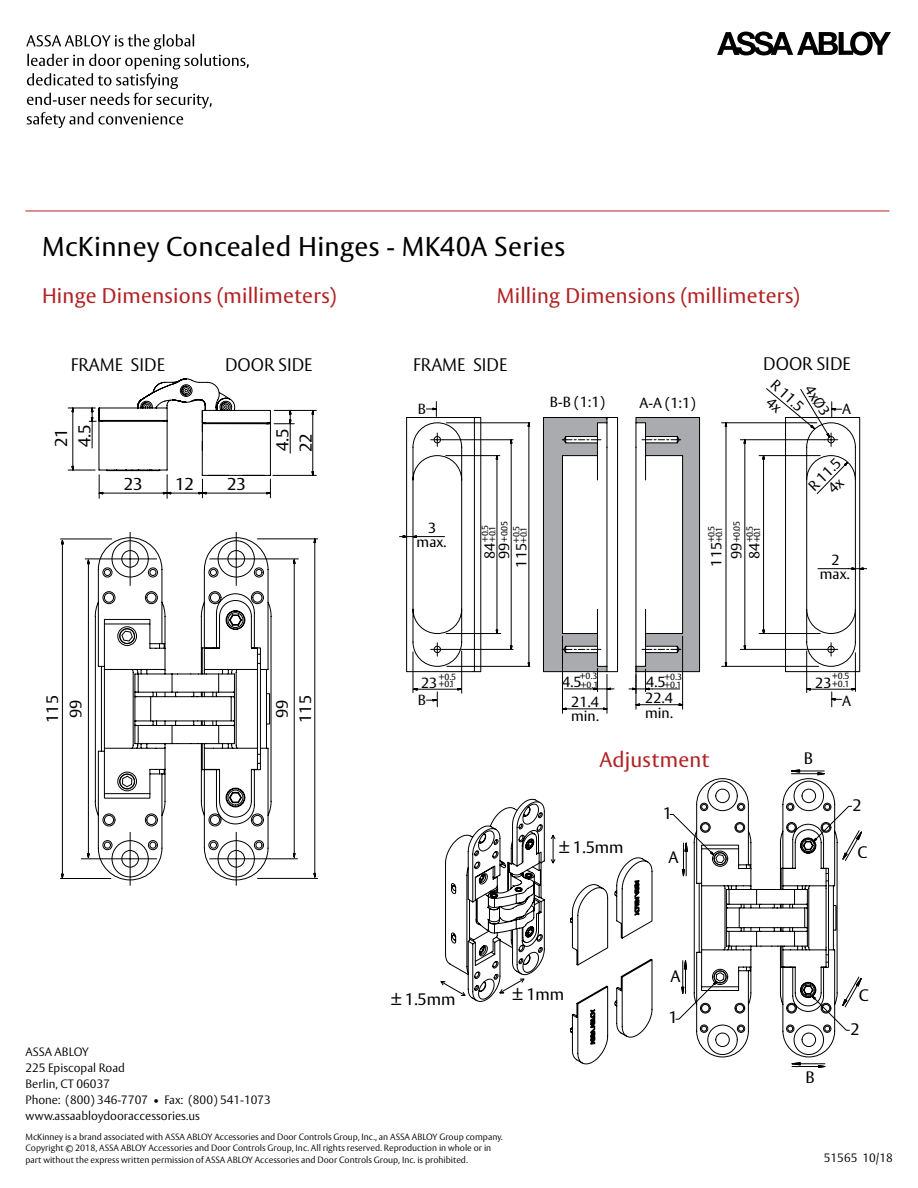
<style>
.page{position:relative;width:918px;height:1188px;background:#fff}
.page>*{position:absolute;margin:0;border:0;box-sizing:border-box;transform-origin:0 0}
.t1{font:27px "ASSA Vesta";letter-spacing:.015em;color:#000}
.t2{font:21px "ASSA Vesta";letter-spacing:.015em;color:#b22325}
.t3{font:300 18px "ASSA Vesta";color:#000}
.t4{font:16.95px/23.1px "ASSA Vesta";color:#000}
.t5{font:16.5px "ASSA Vesta";color:#000}
.t6{font:16.35px "ASSA Vesta";color:#000}
.t7{font:14.55px/14.5px "ASSA Vesta";color:#000;text-align:center}
.t8{font:300 12px/16.2px "ASSA Vesta";color:#000}
.t9{font:300 9px/11.7px "ASSA Vesta";color:#000}
.t10{font:8.85px/7.5px "ASSA Vesta";color:#000}
.s1{font-size:8.85px}
</style>
<div class="page">
<svg style="left:311px;top:409px;width:3px;height:66px"></svg>
<hr style="left:313px;top:414px;width:1px;height:58px;background:#000">
<hr style="left:274px;top:410px;width:42px;height:1px;background:#000">
<hr style="left:273px;top:475px;width:43px;height:1px;background:#000">
<svg style="left:68px;top:378px;width:226px;height:120px"></svg>
<svg style="left:61px;top:538px;width:3px;height:340px"></svg>
<hr style="left:62px;top:543px;width:1px;height:332px;background:#000">
<hr style="left:60px;top:539px;width:52px;height:1px;background:#000">
<hr style="left:60px;top:878px;width:51px;height:1px;background:#000">
<svg style="left:313px;top:538px;width:3px;height:340px"></svg>
<hr style="left:315px;top:543px;width:1px;height:332px;background:#000">
<hr style="left:257px;top:878px;width:61px;height:1px;background:#000">
<hr style="left:257px;top:539px;width:61px;height:1px;background:#000">
<svg style="left:293px;top:558px;width:3px;height:301px"></svg>
<hr style="left:294px;top:562px;width:1px;height:292px;background:#000">
<svg style="left:87px;top:558px;width:3px;height:301px"></svg>
<hr style="left:88px;top:562px;width:1px;height:293px;background:#000">
<svg style="left:95px;top:537px;width:177px;height:344px"></svg>
<svg style="left:118px;top:628px;width:143px;height:163px"></svg>
<hr style="left:130px;top:532px;width:1px;height:54px;background:#000">
<hr style="left:85px;top:559px;width:72px;height:1px;background:#000">
<hr style="left:236px;top:532px;width:1px;height:54px;background:#000">
<hr style="left:209px;top:559px;width:90px;height:1px;background:#000">
<hr style="left:130px;top:832px;width:1px;height:54px;background:#000">
<hr style="left:81px;top:859px;width:76px;height:1px;background:#000">
<hr style="left:236px;top:832px;width:1px;height:54px;background:#000">
<hr style="left:209px;top:859px;width:89px;height:1px;background:#000">
<hr style="left:26px;top:211px;width:864px;height:1px;background:#b22325">
<svg style="left:717px;top:32px;width:174px;height:23px"></svg>
<svg style="left:26px;top:34px;width:223px;height:94px"></svg>
<svg style="left:481px;top:417px;width:137px;height:255px"></svg>
<svg style="left:528px;top:421px;width:2px;height:247px"></svg>
<hr style="left:529px;top:426px;width:1px;height:237px;background:#000">
<hr style="left:446px;top:423px;width:84px;height:1px;background:#000">
<hr style="left:447px;top:666px;width:83px;height:1px;background:#000">
<svg style="left:496px;top:454px;width:2px;height:181px"></svg>
<hr style="left:497px;top:459px;width:1px;height:171px;background:#000">
<hr style="left:446px;top:455px;width:54px;height:1px;background:#000">
<hr style="left:446px;top:633px;width:55px;height:1px;background:#000">
<svg style="left:510px;top:438px;width:2px;height:213px"></svg>
<hr style="left:511px;top:443px;width:1px;height:203px;background:#000">
<hr style="left:444px;top:649px;width:69px;height:1px;background:#000">
<hr style="left:444px;top:439px;width:69px;height:1px;background:#000">
<svg style="left:563px;top:708px;width:44px;height:2px"></svg>
<hr style="left:566px;top:709px;width:37px;height:1px;background:#000">
<hr style="left:607px;top:674px;width:1px;height:39px;background:#000">
<hr style="left:562px;top:636px;width:1px;height:77px;background:#000">
<svg style="left:543px;top:418px;width:71px;height:274px"></svg>
<hr style="left:413px;top:652px;width:1px;height:41px;background:#000">
<hr style="left:461px;top:651px;width:1px;height:42px;background:#000">
<svg style="left:400px;top:402px;width:81px;height:270px"></svg>
<hr style="left:759px;top:633px;width:61px;height:1px;background:#000">
<hr style="left:759px;top:455px;width:61px;height:1px;background:#000">
<svg style="left:725px;top:422px;width:2px;height:244px"></svg>
<hr style="left:726px;top:426px;width:1px;height:237px;background:#000">
<hr style="left:722px;top:666px;width:97px;height:1px;background:#000">
<hr style="left:722px;top:423px;width:95px;height:1px;background:#000">
<svg style="left:744px;top:440px;width:2px;height:209px"></svg>
<hr style="left:745px;top:443px;width:1px;height:203px;background:#000">
<hr style="left:740px;top:649px;width:84px;height:1px;background:#000">
<hr style="left:740px;top:439px;width:84px;height:1px;background:#000">
<svg style="left:635px;top:704px;width:49px;height:2px"></svg>
<hr style="left:640px;top:704px;width:39px;height:1px;background:#000">
<hr style="left:636px;top:666px;width:1px;height:43px;background:#000">
<hr style="left:682px;top:636px;width:1px;height:73px;background:#000">
<svg style="left:629px;top:417px;width:71px;height:276px"></svg>
<svg style="left:807px;top:688px;width:49px;height:19px"></svg>
<hr style="left:810px;top:689px;width:42px;height:1px;background:#000">
<hr style="left:806px;top:651px;width:1px;height:42px;background:#000">
<hr style="left:855px;top:653px;width:1px;height:38px;background:#000">
<svg style="left:412px;top:688px;width:51px;height:19px"></svg>
<hr style="left:416px;top:689px;width:42px;height:1px;background:#000">
<svg style="left:670px;top:769px;width:192px;height:299px"></svg>
<svg style="left:469px;top:802px;width:184px;height:262px"></svg>
<svg style="left:440px;top:831px;width:116px;height:165px"></svg>
<svg style="left:512px;top:799px;width:28px;height:26px"></svg>
<svg style="left:590px;top:880px;width:49px;height:164px"></svg>
<svg style="left:762px;top:388px;width:105px;height:284px"></svg>
<h1 class="t1" style="left:42px;top:231px;width:525px">McKinney Concealed Hinges - MK40A Series</h1>
<h2 class="t2" style="left:42px;top:283px;width:296px">Hinge Dimensions (millimeters)</h2>
<h2 class="t2" style="left:497px;top:283px;width:305px">Milling Dimensions (millimeters)</h2>
<h3 class="t3" style="left:71px;top:354px;width:96px">FRAME SIDE</h3>
<h3 class="t3" style="left:225px;top:354px;width:89px">DOOR SIDE</h3>
<h3 class="t3" style="left:413px;top:354px;width:96px">FRAME SIDE</h3>
<h3 class="t3" style="left:763px;top:353px;width:89px">DOOR SIDE</h3>
<h3 class="t4" style="left:50px;top:447px;width:21px;rotate:-90deg">12</h3>
<h3 class="t4" style="left:74px;top:447px;width:24px;rotate:-90deg">5.4</h3>
<h3 class="t4" style="left:124px;top:473px;width:21px">23</h3>
<h3 class="t4" style="left:175px;top:474px;width:21px">12</h3>
<h3 class="t4" style="left:227px;top:473px;width:21px">23</h3>
<h3 class="t4" style="left:272px;top:452px;width:25px;rotate:-90deg">5.4<br>22</h3>
<h3 class="t6" style="left:43px;top:723px;width:29px;rotate:-90deg">511</h3>
<h3 class="t6" style="left:272px;top:718px;width:20px;rotate:-90deg">99</h3>
<h3 class="t6" style="left:66px;top:718px;width:20px;rotate:-90deg">99</h3>
<h3 class="t6" style="left:296px;top:723px;width:29px;rotate:-90deg">511</h3>
<h3 class="t7" style="left:418px;top:402px;width:10px">B</h3>
<h3 class="t7" style="left:417px;top:521px;width:31px">3 max.</h3>
<h3 class="t7" style="left:550px;top:396px;width:56px">B-B (1:1)</h3>
<h3 class="t7" style="left:640px;top:396px;width:58px">A-A (1:1)</h3>
<h3 class="t7" style="left:777px;top:378px;width:41px;rotate:42deg">R 11.5</h3>
<h3 class="t7" style="left:814px;top:382px;width:35px;rotate:58deg">4xØ3</h3>
<h3 class="t7" style="left:842px;top:403px;width:10px">A</h3>
<h3 class="t7" style="left:806px;top:483px;width:41px;rotate:-45deg">R 11.5</h3>
<p class="t10" style="left:501px;top:542px;width:22px;rotate:-90deg">+ 50.0</p>
<h3 class="t7" style="left:497px;top:559px;width:18px;rotate:-90deg">99</h3>
<p class="t10" style="left:482px;top:542px;width:18px;rotate:-90deg">+ 5 + 1.0</p>
<h3 class="t7" style="left:483px;top:559px;width:18px;rotate:-90deg">48</h3>
<p class="t10" style="left:513px;top:543px;width:19px;text-align:center;rotate:-90deg">+ 5<br>1.0</p>
<p class="t10" style="left:482px;top:536px;width:7px;rotate:-90deg">.0</p>
<p class="t10" style="left:513px;top:537px;width:8px;rotate:-90deg">.0</p>
<h3 class="t7" style="left:515px;top:568px;width:31px;rotate:-90deg"><span class="s1">+</span>511</h3>
<p class="t10" style="left:708px;top:542px;width:18px;rotate:-90deg">+ 5 + 1.0</p>
<p class="t10" style="left:731px;top:542px;width:23px;line-height:12.8px;text-align:center;rotate:-90deg">+0.05 .0</p>
<p class="t10" style="left:746px;top:542px;width:18px;rotate:-90deg">+ 5 + . 10</p>
<p class="t10" style="left:708px;top:537px;width:7px;rotate:-90deg">.0</p>
<h3 class="t7" style="left:710px;top:567px;width:26px;rotate:-90deg">511</h3>
<h3 class="t7" style="left:748px;top:559px;width:18px;rotate:-90deg">48</h3>
<h3 class="t7" style="left:730px;top:559px;width:18px;rotate:-90deg">99</h3>
<h3 class="t7" style="left:820px;top:553px;width:31px">2 max.</h3>
<h3 class="t7" style="left:562px;top:675px;width:21px">4.5</h3>
<p class="t10" style="left:580px;top:672px;width:20px;line-height:8.2px">+0.3 +0.1</p>
<h3 class="t7" style="left:571px;top:695px;width:29px;text-align:left">21.4 min.</h3>
<p class="t10" style="left:832px;top:673px;width:19px">+0.5 +0.1</p>
<h3 class="t7" style="left:421px;top:676px;width:18px">23</h3>
<p class="t10" style="left:439px;top:673px;width:19px">+0.5 +0.1</p>
<p class="t10" style="left:665px;top:674px;width:19px">+0.3 +0.1</p>
<h3 class="t7" style="left:645px;top:692px;width:29px;text-align:left">22.4 min.</h3>
<h3 class="t7" style="left:646px;top:675px;width:21px">4.5</h3>
<h3 class="t7" style="left:815px;top:676px;width:18px">23</h3>
<h3 class="t7" style="left:418px;top:694px;width:10px">B</h3>
<h3 class="t7" style="left:842px;top:694px;width:10px">A</h3>
<h2 class="t2" style="left:599px;top:747px;width:111px">Adjustment</h2>
<h3 class="t5" style="left:559px;top:837px;width:66px">± 1.5mm</h3>
<h3 class="t5" style="left:663px;top:803px;width:11px">1</h3>
<h3 class="t5" style="left:668px;top:848px;width:12px">A</h3>
<h3 class="t5" style="left:391px;top:990px;width:66px">± 1.5mm</h3>
<h3 class="t5" style="left:513px;top:984px;width:53px">± 1mm</h3>
<h3 class="t5" style="left:670px;top:966px;width:12px">A</h3>
<h3 class="t5" style="left:668px;top:1008px;width:11px">1</h3>
<h3 class="t5" style="left:804px;top:748px;width:11px">B</h3>
<h3 class="t5" style="left:853px;top:795px;width:11px">2</h3>
<h3 class="t5" style="left:858px;top:843px;width:11px">C</h3>
<h3 class="t5" style="left:859px;top:985px;width:11px">C</h3>
<h3 class="t5" style="left:850px;top:1019px;width:11px">2</h3>
<h3 class="t8" style="left:26px;top:1044px;width:247px">ASSA ABLOY<br>225 Episcopal Road<br>Berlin, CT 06037<br>Phone: (800) 346-7707 • Fax: (800) 541-1073 www.assaabloydooraccessories.us</h3>
<p class="t9" style="left:26px;top:1131px;width:479px">McKinney is a brand associated with ASSA ABLOY Accessories and Door Controls Group, Inc., an ASSA ABLOY Group company.<br>Copyright © 2018, ASSA ABLOY Accessories and Door Controls Group, Inc. All rights reserved. Reproduction in whole or in part without the express written permission of ASSA ABLOY Accessories and Door Controls Group, Inc. is prohibited.</p>
<h3 class="t5" style="left:806px;top:1067px;width:11px">B</h3>
<h3 class="t8" style="left:824px;top:1151px;width:70px">51565 10/18</h3>
</div>
